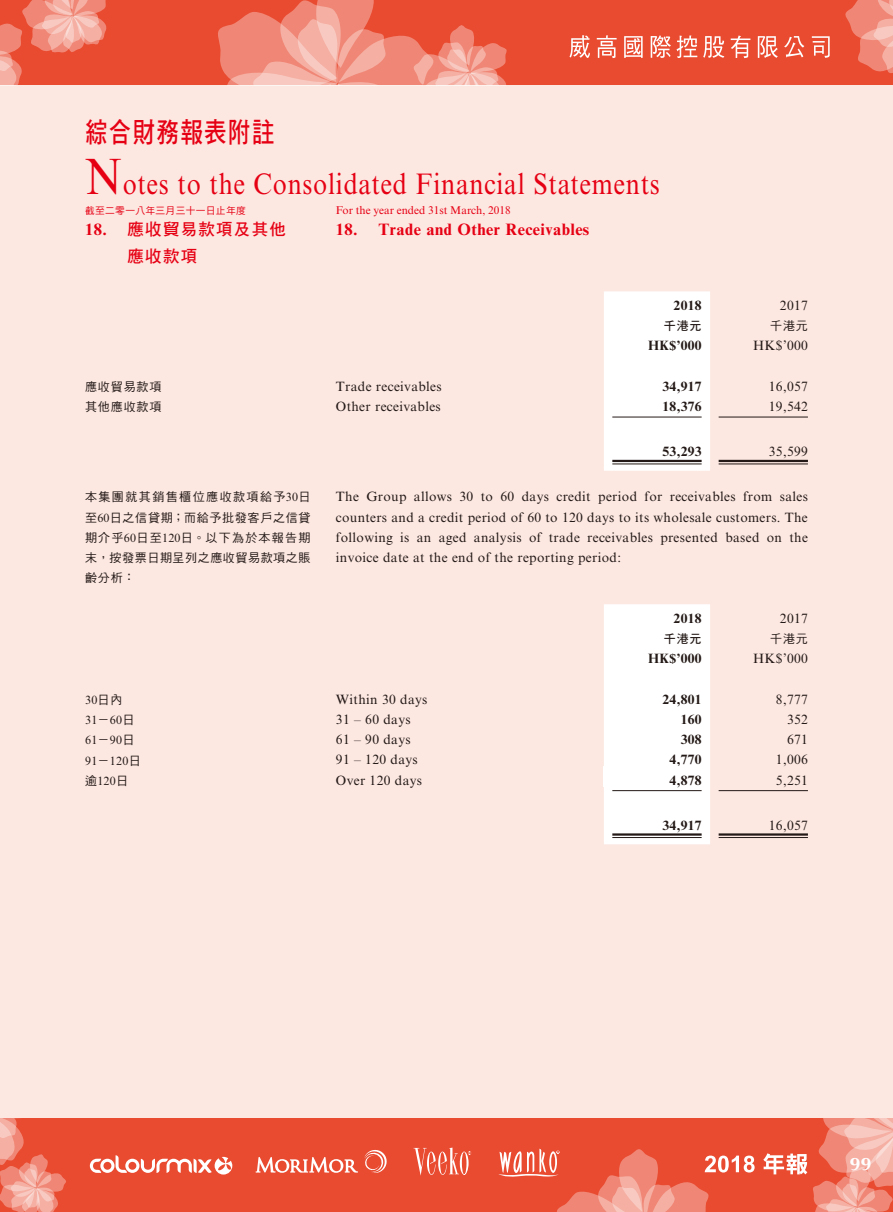
<style>
.page{position:relative;width:893px;height:1212px;background:#fce7e1}
.page>*{position:absolute;margin:0;border:0;box-sizing:border-box;transform-origin:0 0}
.t1{font:29.7px "Times New Roman MT Std";letter-spacing:.03em;color:#e60013;scale:.86 1}
.t2{font:28.2px "DF Hei Std W7";letter-spacing:.06em;color:#e60013;scale:.8 1}
.t3{font:700 18px "Optima LT Std";color:#fff;scale:1.1 1}
.t4{font:700 16.5px "Times New Roman MT Std";letter-spacing:.025em;color:#e60013}
.t5{font:16.5px/27px "DF Hei Std W7";letter-spacing:.075em;color:#e60013}
.t6{font:13.5px/20.2px "Times New Roman MT Std";letter-spacing:.025em;color:#231916;text-align:justify}
.t7{font:700 13.5px "Times New Roman MT Std";letter-spacing:.025em;color:#231916}
.t8{font:12px/20.2px "DF Hei Std W5";letter-spacing:.055em;color:#231916;text-align:justify}
.t9{font:12px "Times New Roman MT Std";letter-spacing:.025em;color:#231916}
.t10{font:12px "DF Hei Std W7";letter-spacing:.075em;color:#231916}
.t11{font:11.25px "Times New Roman MT Std";color:#e60013}
.t12{font:9.75px "DF Hei Std W5";letter-spacing:.035em;color:#e60013}
.s1{font-size:51.15px}
.s2{font-family:"Times New Roman MT Std";font-weight:700}
.s3{font-family:"Times New Roman MT Std"}
.s4{font-family:"DF Hei Std W5"}
</style>
<div class="page">
<div style="left:0;top:0;width:893px;height:85px;background:#e94b31"></div>
<svg style="left:845px;top:0;width:48px;height:73px"></svg>
<svg style="left:218px;top:0;width:289px;height:86px"></svg>
<svg style="left:0;top:0;width:107px;height:85px"></svg>
<div style="left:0;top:1118px;width:893px;height:94px;background:#e94b31"></div>
<svg style="left:0;top:1118px;width:66px;height:94px"></svg>
<svg style="left:364px;top:1149px;width:23px;height:24px"></svg>
<svg style="left:256px;top:1157px;width:102px;height:16px"></svg>
<svg style="left:90px;top:1155px;width:142px;height:19px"></svg>
<svg style="left:414px;top:1147px;width:57px;height:29px"></svg>
<svg style="left:498px;top:1149px;width:257px;height:63px"></svg>
<svg style="left:763px;top:1118px;width:130px;height:94px"></svg>
<svg style="left:570px;top:35px;width:20px;height:23px"></svg>
<svg style="left:597px;top:35px;width:20px;height:23px"></svg>
<svg style="left:624px;top:36px;width:19px;height:22px"></svg>
<svg style="left:651px;top:35px;width:20px;height:23px"></svg>
<svg style="left:677px;top:36px;width:20px;height:22px"></svg>
<svg style="left:703px;top:36px;width:21px;height:22px"></svg>
<svg style="left:731px;top:36px;width:19px;height:22px"></svg>
<svg style="left:758px;top:36px;width:20px;height:22px"></svg>
<svg style="left:784px;top:36px;width:20px;height:21px"></svg>
<svg style="left:812px;top:36px;width:18px;height:22px"></svg>
<div style="left:604px;top:291px;width:106px;height:180px;background:#fff"></div>
<hr style="left:612px;top:417px;width:90px;height:1px;background:#231916">
<hr style="left:719px;top:417px;width:89px;height:1px;background:#231916">
<hr style="left:612px;top:460px;width:90px;height:2px;background:#231916">
<hr style="left:612px;top:463px;width:90px;height:1px;background:#231916">
<hr style="left:719px;top:460px;width:89px;height:2px;background:#231916">
<hr style="left:719px;top:463px;width:89px;height:1px;background:#231916">
<div style="left:604px;top:604px;width:106px;height:240px;background:#fff"></div>
<div style="left:604px;top:766px;width:106px;height:20px;background:#fff"></div>
<hr style="left:612px;top:790px;width:90px;height:1px;background:#231916">
<hr style="left:719px;top:790px;width:89px;height:1px;background:#231916">
<hr style="left:612px;top:833px;width:90px;height:3px;background:#231916">
<hr style="left:612px;top:837px;width:90px;height:1px;background:#231916">
<hr style="left:719px;top:833px;width:89px;height:3px;background:#231916">
<hr style="left:719px;top:837px;width:89px;height:1px;background:#231916">
<h2 class="t2" style="left:85px;top:116px;width:238px">綜合財務報表附註</h2>
<h1 class="t1" style="left:85px;top:167px;width:670px"><span class="s1">N</span>otes to the Consolidated Financial Statements</h1>
<p class="t12" style="left:85px;top:205px;width:162px">截至二零一八年三月三十一日止年度</p>
<p class="t11" style="left:336px;top:204px;width:176px">For the year ended 31st March, 2018</p>
<p class="t5" style="left:128px;top:216px;width:160px;text-indent:-43px"><span class="s2">18.</span> 應收貿易款項及其他應收款項</p>
<p class="t4" style="left:336px;top:219px;width:255px">18. Trade and Other Receivables</p>
<p class="t7" style="left:674px;top:297px;width:30px">2018</p>
<p class="t6" style="left:780px;top:295px;width:30px">2017</p>
<p class="t10" style="left:664px;top:319px;width:39px">千港元</p>
<p class="t8" style="left:770px;top:316px;width:39px">千港元</p>
<p class="t7" style="left:648px;top:337px;width:55px">HK$’000</p>
<p class="t6" style="left:753px;top:336px;width:56px">HK$’000</p>
<p class="t8" style="left:85px;top:376px;width:78px">應收貿易款項</p>
<p class="t6" style="left:336px;top:376px;width:107px">Trade receivables</p>
<p class="t7" style="left:662px;top:378px;width:41px">34,917</p>
<p class="t6" style="left:769px;top:376px;width:41px">16,057</p>
<p class="t8" style="left:85px;top:397px;width:78px">其他應收款項</p>
<p class="t6" style="left:336px;top:396px;width:106px">Other receivables</p>
<p class="t7" style="left:662px;top:398px;width:41px">18,376</p>
<p class="t6" style="left:769px;top:396px;width:41px">19,542</p>
<p class="t7" style="left:662px;top:443px;width:41px">53,293</p>
<p class="t6" style="left:769px;top:441px;width:41px">35,599</p>
<p class="t8" style="left:85px;top:487px;width:227px">本集團就其銷售櫃位應收款項給予<span class="s3">30</span>日至<span class="s3">60</span>日之信貸期；而給予批發客戶之信貸期介乎<span class="s3">60</span>日至<span class="s3">120</span>日。以下為於本報告期末，按發票日期呈列之應收貿易款項之賬齡分析：</p>
<p class="t7" style="left:674px;top:610px;width:30px">2018</p>
<p class="t6" style="left:780px;top:608px;width:30px">2017</p>
<p class="t10" style="left:664px;top:632px;width:39px">千港元</p>
<p class="t8" style="left:770px;top:628px;width:39px">千港元</p>
<p class="t7" style="left:648px;top:650px;width:55px">HK$’000</p>
<p class="t6" style="left:753px;top:648px;width:56px">HK$’000</p>
<p class="t9" style="left:85px;top:693px;width:39px">30<span class="s4">日內</span></p>
<p class="t6" style="left:336px;top:689px;width:93px">Within 30 days</p>
<p class="t7" style="left:662px;top:691px;width:41px">24,801</p>
<p class="t6" style="left:776px;top:689px;width:34px">8,777</p>
<p class="t9" style="left:85px;top:713px;width:51px">31<span class="s4">－</span>60<span class="s4">日</span></p>
<p class="t6" style="left:336px;top:709px;width:76px">31 – 60 days</p>
<p class="t7" style="left:681px;top:711px;width:22px">160</p>
<p class="t6" style="left:787px;top:709px;width:22px">352</p>
<p class="t9" style="left:85px;top:733px;width:51px">61<span class="s4">－</span>90<span class="s4">日</span></p>
<p class="t6" style="left:336px;top:729px;width:76px">61 – 90 days</p>
<p class="t7" style="left:681px;top:731px;width:22px">308</p>
<p class="t6" style="left:787px;top:729px;width:22px">671</p>
<p class="t9" style="left:85px;top:753px;width:57px">91<span class="s4">－</span>120<span class="s4">日</span></p>
<p class="t6" style="left:336px;top:750px;width:83px">91 – 120 days</p>
<p class="t7" style="left:670px;top:751px;width:34px">4,770</p>
<p class="t6" style="left:776px;top:750px;width:34px">1,006</p>
<p class="t9" style="left:85px;top:774px;width:45px"><span class="s4">逾</span>120<span class="s4">日</span></p>
<p class="t6" style="left:336px;top:770px;width:88px">Over 120 days</p>
<p class="t7" style="left:670px;top:772px;width:34px">4,878</p>
<p class="t6" style="left:776px;top:770px;width:34px">5,251</p>
<p class="t7" style="left:662px;top:817px;width:41px">34,917</p>
<p class="t6" style="left:769px;top:815px;width:41px">16,057</p>
<p class="t6" style="left:336px;top:487px;width:474px">The Group allows 30 to 60 days credit period for receivables from sales counters and a credit period of 60 to 120 days to its wholesale customers. The following is an aged analysis of trade receivables presented based on the invoice date at the end of the reporting period:</p>
<h3 class="t3" style="left:850px;top:1153px;width:22px">99</h3>
</div>
